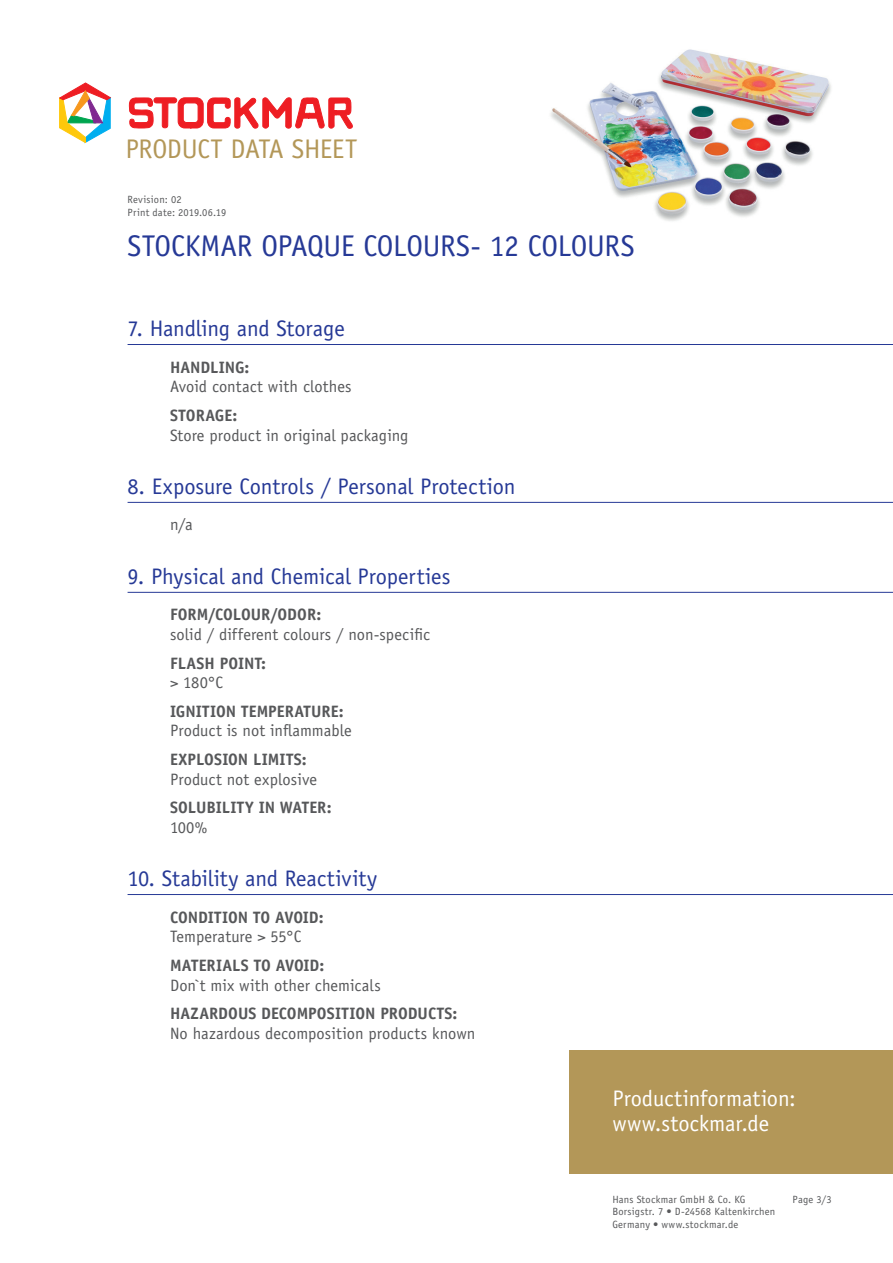
<style>
.page{position:relative;width:893px;height:1263px;background:#fff}
.page>*{position:absolute;margin:0;border:0;box-sizing:border-box;transform-origin:0 0}
.t1{font:30px "Officina Sans LT";letter-spacing:-.01em;color:#263996}
.t2{font:27px "Officina Sans LT";letter-spacing:-.015em;color:#b39758}
.t3{font:22.5px "Officina Sans LT";letter-spacing:-.005em;color:#263996}
.t4{font:22.5px/25.5px "Officina Sans LT";color:#fff}
.t5{font:16.5px "Officina Sans LT";color:#57585a}
.t6{font:700 16.5px "Officina Sans LT";color:#57585a}
.t7{font:10.5px/12.6px "Officina Sans LT";letter-spacing:.02em;color:#57585a}
</style>
<div class="page">
<svg style="left:129px;top:97px;width:223px;height:32px"></svg>
<svg style="left:60px;top:83px;width:50px;height:60px"></svg>
<div style="left:570px;top:1050px;width:323px;height:124px;background:#b39758"></div>
<img style="left:550px;top:49px;width:281px;height:172px">
<hr style="left:128px;top:344px;width:765px;height:1px;background:#263996">
<hr style="left:128px;top:502px;width:765px;height:1px;background:#263996">
<hr style="left:128px;top:592px;width:765px;height:1px;background:#263996">
<hr style="left:128px;top:894px;width:765px;height:1px;background:#263996">
<h2 class="t2" style="left:125px;top:134px;width:233px">PRODUCT DATA SHEET</h2>
<p class="t7" style="left:128px;top:194px;width:100px">Revision: 02<br>Print date: 2019.06.19</p>
<h1 class="t1" style="left:128px;top:229px;width:509px">STOCKMAR OPAQUE COLOURS- 12 COLOURS</h1>
<h3 class="t3" style="left:128px;top:315px;width:219px">7. Handling and Storage</h3>
<p class="t6" style="left:170px;top:357px;width:81px">HANDLING:</p>
<p class="t5" style="left:170px;top:377px;width:183px">Avoid contact with clothes</p>
<p class="t6" style="left:170px;top:405px;width:69px">STORAGE:</p>
<p class="t5" style="left:170px;top:425px;width:240px">Store product in original packaging</p>
<h3 class="t3" style="left:128px;top:473px;width:390px">8. Exposure Controls / Personal Protection</h3>
<p class="t5" style="left:170px;top:515px;width:24px">n/a</p>
<h3 class="t3" style="left:128px;top:563px;width:325px">9. Physical and Chemical Properties</h3>
<p class="t6" style="left:170px;top:604px;width:153px">FORM/COLOUR/ODOR:</p>
<p class="t5" style="left:170px;top:625px;width:261px">solid / different colours / non-specific</p>
<p class="t6" style="left:170px;top:653px;width:98px">FLASH POINT:</p>
<p class="t5" style="left:170px;top:673px;width:54px">&gt; 180°C</p>
<p class="t6" style="left:170px;top:701px;width:175px">IGNITION TEMPERATURE:</p>
<p class="t5" style="left:170px;top:721px;width:183px">Product is not inflammable</p>
<p class="t6" style="left:170px;top:749px;width:138px">EXPLOSION LIMITS:</p>
<p class="t5" style="left:170px;top:769px;width:149px">Product not explosive</p>
<p class="t6" style="left:170px;top:797px;width:163px">SOLUBILITY IN WATER:</p>
<p class="t5" style="left:170px;top:817px;width:39px">100%</p>
<h3 class="t3" style="left:128px;top:865px;width:251px">10. Stability and Reactivity</h3>
<p class="t6" style="left:170px;top:907px;width:155px">CONDITION TO AVOID:</p>
<p class="t5" style="left:170px;top:927px;width:133px">Temperature &gt; 55°C</p>
<p class="t6" style="left:170px;top:955px;width:156px">MATERIALS TO AVOID:</p>
<p class="t5" style="left:170px;top:975px;width:212px">Don`t mix with other chemicals</p>
<p class="t6" style="left:170px;top:1003px;width:289px">HAZARDOUS DECOMPOSITION PRODUCTS:</p>
<p class="t5" style="left:170px;top:1023px;width:307px">No hazardous decomposition products known</p>
<h3 class="t4" style="left:612px;top:1085px;width:185px">Productinformation: www.stockmar.de</h3>
<p class="t7" style="left:612px;top:1193px;width:164px">Hans Stockmar GmbH &amp; Co. KG<br>Borsigstr. 7 • D-24568 Kaltenkirchen<br>Germany • www.stockmar.de</p>
<p class="t7" style="left:793px;top:1193px;width:41px">Page 3/3</p>
</div>
